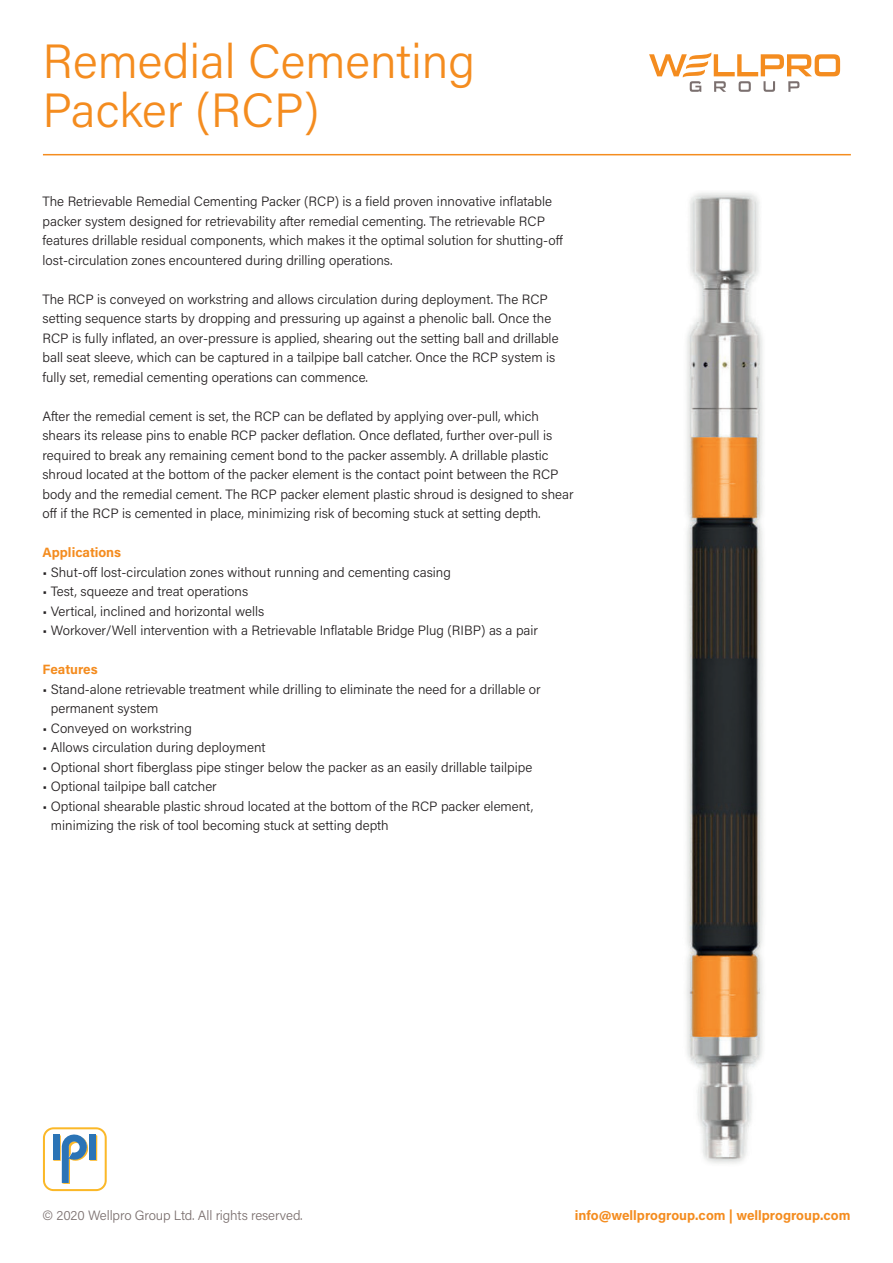
<style>
.page{position:relative;width:893px;height:1263px;background:#fff}
.page>*{position:absolute;margin:0;border:0;box-sizing:border-box;transform-origin:0 0}
.t1{font:300 48px/49.5px "Acumin Pro";color:#f48c1f}
.t2{font:300 13.5px/19.5px "Acumin Pro";color:#231f20}
.t3{font:700 13.5px "Acumin Pro";color:#f48c1f}
.t4{font:300 13.5px "Acumin Pro";letter-spacing:-.01em;color:#7b706f}
</style>
<div class="page">
<svg style="left:649px;top:52px;width:191px;height:40px"></svg>
<hr style="left:43px;top:154px;width:808px;height:1px;background:#f48c1f">
<svg style="left:43px;top:1127px;width:64px;height:64px"></svg>
<img style="left:686px;top:192px;width:77px;height:972px">
<h1 class="t1" style="left:43px;top:34px;width:434px">Remedial Cementing<br>Packer (RCP)</h1>
<p class="t2" style="left:43px;top:191px;width:522px">The Retrievable Remedial Cementing Packer (RCP) is a field proven innovative inflatable packer system designed for retrievability after remedial cementing. The retrievable RCP features drillable residual components, which makes it the optimal solution for shutting-off lost-circulation zones encountered during drilling operations.</p>
<p class="t2" style="left:43px;top:289px;width:518px">The RCP is conveyed on workstring and allows circulation during deployment. The RCP setting sequence starts by dropping and pressuring up against a phenolic ball. Once the RCP is fully inflated, an over-pressure is applied, shearing out the setting ball and drillable ball seat sleeve, which can be captured in a tailpipe ball catcher. Once the RCP system is fully set, remedial cementing operations can commence.</p>
<p class="t2" style="left:43px;top:406px;width:533px">After the remedial cement is set, the RCP can be deflated by applying over-pull, which shears its release pins to enable RCP packer deflation. Once deflated, further over-pull is required to break any remaining cement bond to the packer assembly. A drillable plastic shroud located at the bottom of the packer element is the contact point between the RCP body and the remedial cement. The RCP packer element plastic shroud is designed to shear off if the RCP is cemented in place, minimizing risk of becoming stuck at setting depth.</p>
<p class="t3" style="left:43px;top:543px;width:80px">Applications</p>
<p class="t2" style="left:43px;top:562px;width:410px">• Shut-off lost-circulation zones without running and cementing casing</p>
<p class="t2" style="left:43px;top:581px;width:207px">• Test, squeeze and treat operations</p>
<p class="t2" style="left:43px;top:601px;width:223px">• Vertical, inclined and horizontal wells</p>
<p class="t2" style="left:43px;top:620px;width:497px">• Workover/Well intervention with a Retrievable Inflatable Bridge Plug (RIBP) as a pair</p>
<p class="t3" style="left:43px;top:660px;width:57px">Features</p>
<p class="t2" style="left:51px;top:679px;width:491px;text-indent:-8px">• Stand-alone retrievable treatment while drilling to eliminate the need for a drillable or permanent system</p>
<p class="t2" style="left:43px;top:718px;width:151px">• Conveyed on workstring</p>
<p class="t2" style="left:43px;top:737px;width:225px">• Allows circulation during deployment</p>
<p class="t2" style="left:43px;top:757px;width:491px">• Optional short fiberglass pipe stinger below the packer as an easily drillable tailpipe</p>
<p class="t2" style="left:43px;top:776px;width:176px">• Optional tailpipe ball catcher</p>
<p class="t2" style="left:51px;top:796px;width:484px;text-indent:-8px">• Optional shearable plastic shroud located at the bottom of the RCP packer element, minimizing the risk of tool becoming stuck at setting depth</p>
<p class="t4" style="left:43px;top:1206px;width:262px">© 2020 Wellpro Group Ltd. All rights reserved.</p>
<p class="t3" style="left:575px;top:1206px;width:277px">info@wellprogroup.com | wellprogroup.com</p>
</div>
